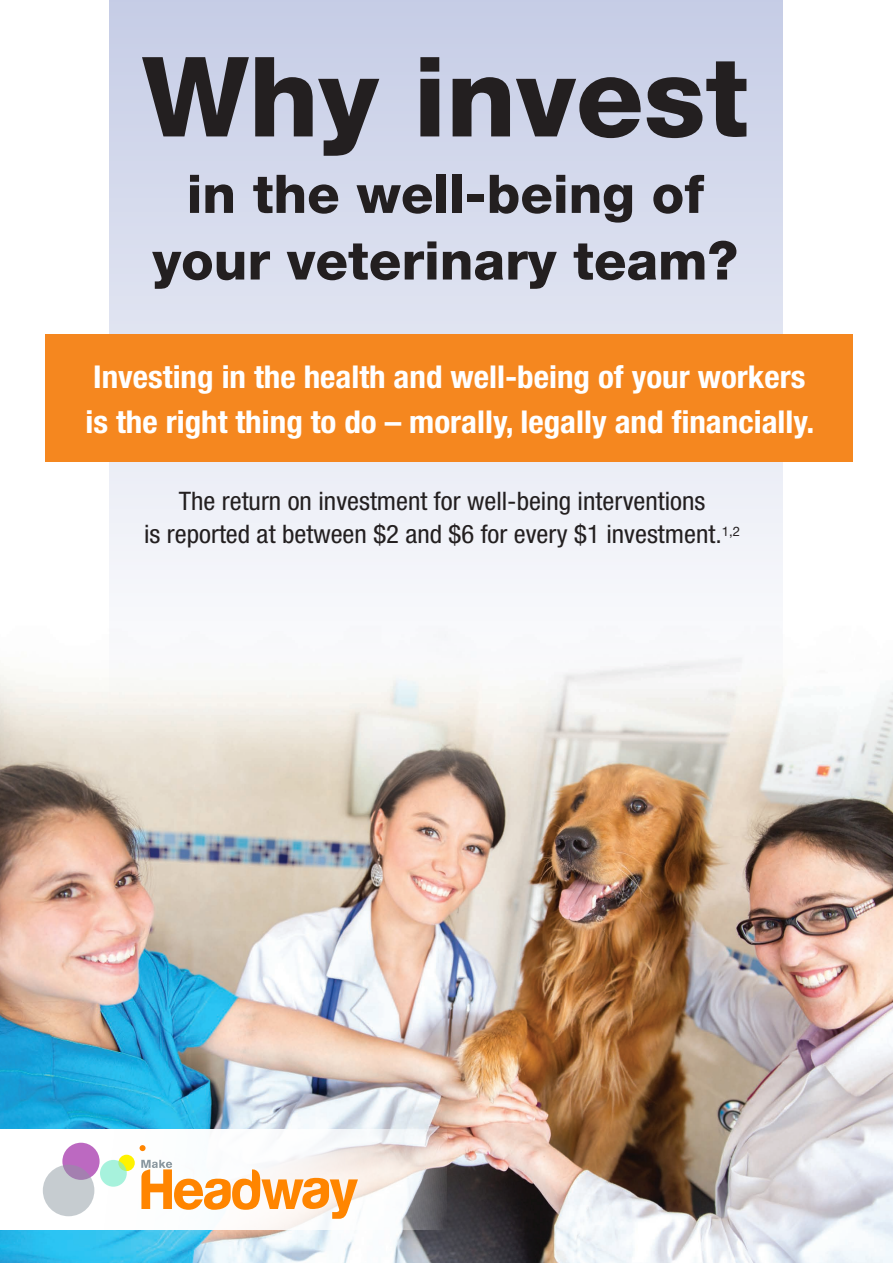
<style>
.page{position:relative;width:893px;height:1263px;background:#fff}
.page>*{position:absolute;margin:0;border:0;box-sizing:border-box;transform-origin:0 0}
.t1{font:800 111px "Helvetica Neue";color:#231f20}
.t2{font:800 53.25px/66.6px "Helvetica Neue";color:#231f20;text-align:center}
.t3{font:700 condensed 31.5px/45.6px "Helvetica Neue";color:#fff;scale:1.05 1}
.Body_Copy{font:condensed 25.5px/33px "Helvetica Neue";color:#231f20;text-align:center;scale:1.05 1}
</style>
<div class="page">
<img style="left:0;top:12px;width:893px;height:1251px">
<svg style="left:109px;top:0;width:673px;height:702px"></svg>
<svg style="left:0;top:1129px;width:446px;height:101px"></svg>
<div style="left:62px;top:1143px;width:38px;height:37px;background:#bc69c1;border-radius:50%"></div>
<svg style="left:43px;top:1165px;width:51px;height:51px;background:#c1c2cc"></svg>
<div style="left:118px;top:1155px;width:17px;height:16px;background:#fff200;border-radius:50%"></div>
<svg style="left:140px;top:1145px;width:6px;height:6px"></svg>
<svg style="left:100px;top:1160px;width:27px;height:27px"></svg>
<svg style="left:141px;top:1160px;width:217px;height:59px"></svg>
<div style="left:45px;top:334px;width:808px;height:127px;background:#f5871f"></div>
<p class="t1" style="left:142px;top:31px;width:608px">Why invest</p>
<p class="t2" style="left:152px;top:160px;width:587px">in the well-being of your veterinary team?</p>
<p class="t3" style="left:86px;top:353px;width:695px">Investing in the health and well-being of your workers is the right thing to do – morally, legally and financially.</p>
<p class="Body_Copy" style="left:144px;top:484px;width:569px">The return on investment for well-being interventions<br>is reported at between $2 and $6 for every $1 investment.<sup>1,2</sup></p>
</div>
